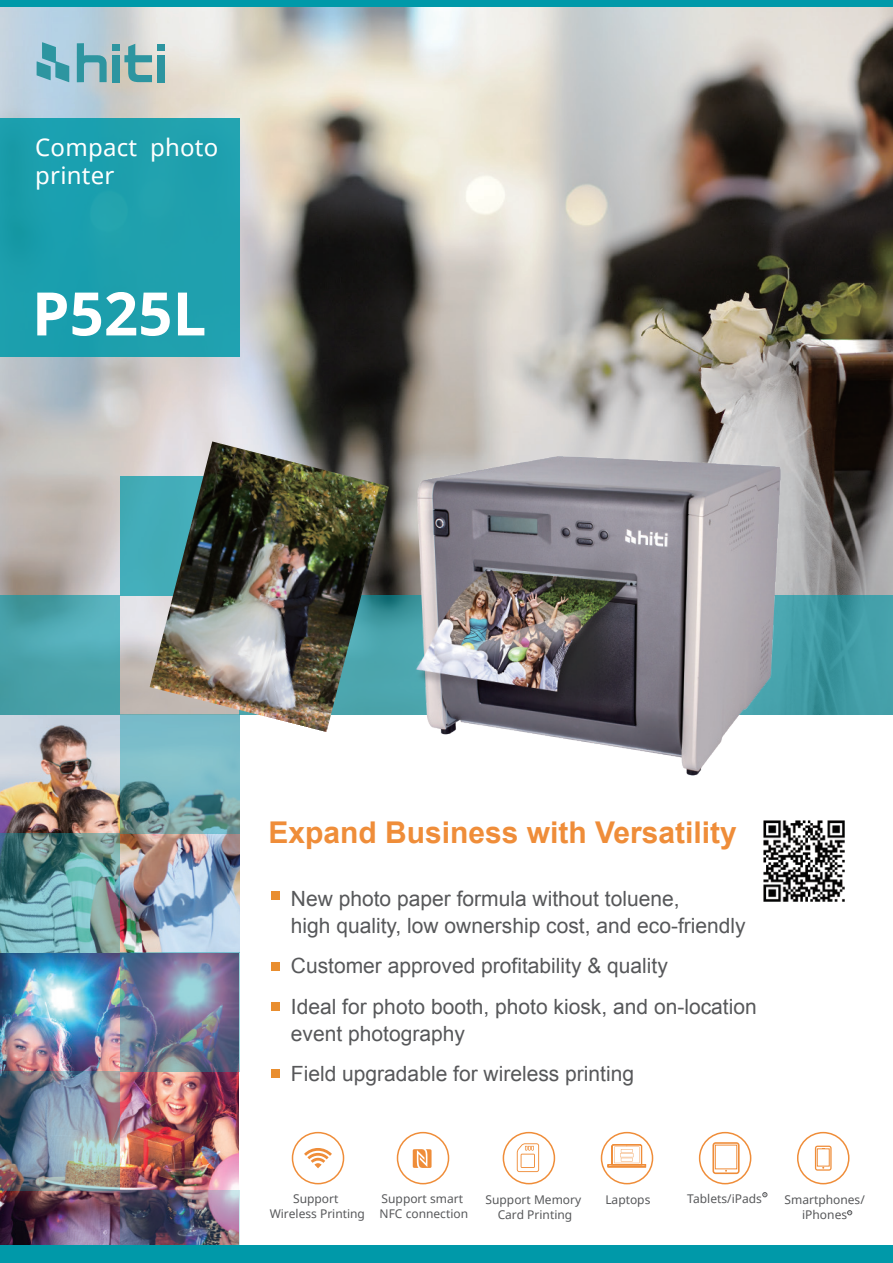
<style>
.page{position:relative;width:893px;height:1263px;background:#fff}
.page>*{position:absolute;margin:0;border:0;box-sizing:border-box;transform-origin:0 0}
.t1{font:700 60px "Noto Sans";color:#fff}
.t2{font:700 30px "Arial";color:#ef8d39}
.t3{font:24px/28.8px "Noto Sans";letter-spacing:.01em;color:#fff}
.t4{font:21px/40.5px "Arial";color:#57585a}
.t5{font:12px/15px "Noto Sans";color:#57585a;text-align:center}
</style>
<div class="page">
<img style="left:0;top:714px;width:239px;height:531px">
<img style="left:0;top:7px;width:893px;height:707px">
<div style="left:0;top:1245px;width:893px;height:18px;background:#0099a9"></div>
<div style="left:0;top:0;width:893px;height:7px;background:#0099a9"></div>
<svg style="left:0;top:833px;width:120px;height:119px;background:#699b9e"></svg>
<img style="left:120px;top:952px;width:119px;height:119px">
<svg style="left:0;top:595px;width:120px;height:119px;background:#4ba4ad"></svg>
<svg style="left:120px;top:714px;width:119px;height:119px;background:#74abb3"></svg>
<img style="left:0;top:1071px;width:120px;height:119px">
<div style="left:120px;top:476px;width:119px;height:119px;background:#43adb9"></div>
<div style="left:0;top:119px;width:239px;height:238px;background:#1da0ad"></div>
<svg style="left:389px;top:595px;width:504px;height:119px;background:#3f9aa4"></svg>
<img style="left:120px;top:1191px;width:119px;height:54px">
<div style="left:271px;top:891px;width:9px;height:9px;background:#e98e2f"></div>
<div style="left:271px;top:962px;width:9px;height:8px;background:#e98e2f"></div>
<div style="left:271px;top:1069px;width:9px;height:8px;background:#e98e2f"></div>
<div style="left:271px;top:1002px;width:9px;height:9px;background:#e98e2f"></div>
<div style="left:112px;top:55px;width:7px;height:27px;background:#2d95a0"></div>
<div style="left:112px;top:44px;width:7px;height:7px;background:#2d95a0"></div>
<div style="left:157px;top:55px;width:7px;height:27px;background:#2d95a0"></div>
<div style="left:157px;top:44px;width:7px;height:7px;background:#2d95a0"></div>
<svg style="left:124px;top:44px;width:28px;height:38px"></svg>
<svg style="left:77px;top:43px;width:30px;height:39px"></svg>
<svg style="left:37px;top:42px;width:32px;height:40px"></svg>
<img style="left:150px;top:441px;width:239px;height:291px">
<img style="left:404px;top:444px;width:388px;height:332px">
<div style="left:292px;top:1132px;width:52px;height:52px;border:2px solid #ef8d39;border-radius:50%"></div>
<svg style="left:304px;top:1148px;width:28px;height:20px"></svg>
<div style="left:503px;top:1132px;width:52px;height:52px;border:2px solid #ef8d39;border-radius:50%"></div>
<svg style="left:517px;top:1143px;width:22px;height:29px"></svg>
<div style="left:601px;top:1132px;width:52px;height:52px;border:2px solid #ef8d39;border-radius:50%"></div>
<div style="left:607px;top:1164px;width:39px;height:3px;border:1px solid #ef8d39"></div>
<div style="left:608px;top:1164px;width:38px;height:3px;border:1px solid #ef8d39"></div>
<svg style="left:611px;top:1144px;width:31px;height:22px"></svg>
<div style="left:699px;top:1132px;width:52px;height:52px;border:2px solid #ef8d39;border-radius:50%"></div>
<svg style="left:712px;top:1142px;width:28px;height:32px"></svg>
<div style="left:715px;top:1145px;width:22px;height:24px;border:1px solid #ef8d39"></div>
<div style="left:797px;top:1132px;width:52px;height:52px;border:2px solid #ef8d39;border-radius:50%"></div>
<svg style="left:815px;top:1145px;width:17px;height:26px"></svg>
<div style="left:817px;top:1148px;width:13px;height:18px;border:1px solid #ef8d39"></div>
<div style="left:397px;top:1132px;width:52px;height:52px;border:2px solid #ef8d39;border-radius:50%"></div>
<svg style="left:413px;top:1149px;width:19px;height:19px"></svg>
<img style="left:763px;top:820px;width:82px;height:82px">
<svg style="left:762px;top:1192px;width:5px;height:5px"></svg>
<svg style="left:847px;top:1210px;width:5px;height:5px"></svg>
<p class="t3" style="left:35px;top:132px;width:185px">Compact photo printer</p>
<h1 class="t1" style="left:32px;top:271px;width:176px">P525L</h1>
<h2 class="t2" style="left:268px;top:813px;width:470px">Expand Business with Versatility</h2>
<p class="t4" style="left:291px;top:885px;width:456px;line-height:27px">New photo paper formula without toluene,<br>high quality, low ownership cost, and eco-friendly</p>
<p class="t4" style="left:291px;top:946px;width:467px">Customer approved profitability &amp; quality<br>Ideal for photo booth, photo kiosk, and on-location</p>
<p class="t4" style="left:291px;top:1013px;width:345px">event photography<br>Field upgradable for wireless printing</p>
<p class="t5" style="left:270px;top:1191px;width:97px">Support<br>Wireless Printing</p>
<p class="t5" style="left:486px;top:1191px;width:97px">Support Memory<br>Card Printing</p>
<p class="t5" style="left:605px;top:1191px;width:47px">Laptops</p>
<p class="t5" style="left:687px;top:1191px;width:76px">Tablets/iPads</p>
<p class="t5" style="left:784px;top:1191px;width:82px">Smartphones/ iPhones</p>
<p class="t5" style="left:380px;top:1191px;width:90px;text-align:left">Support smart<br>NFC connection</p>
</div>
